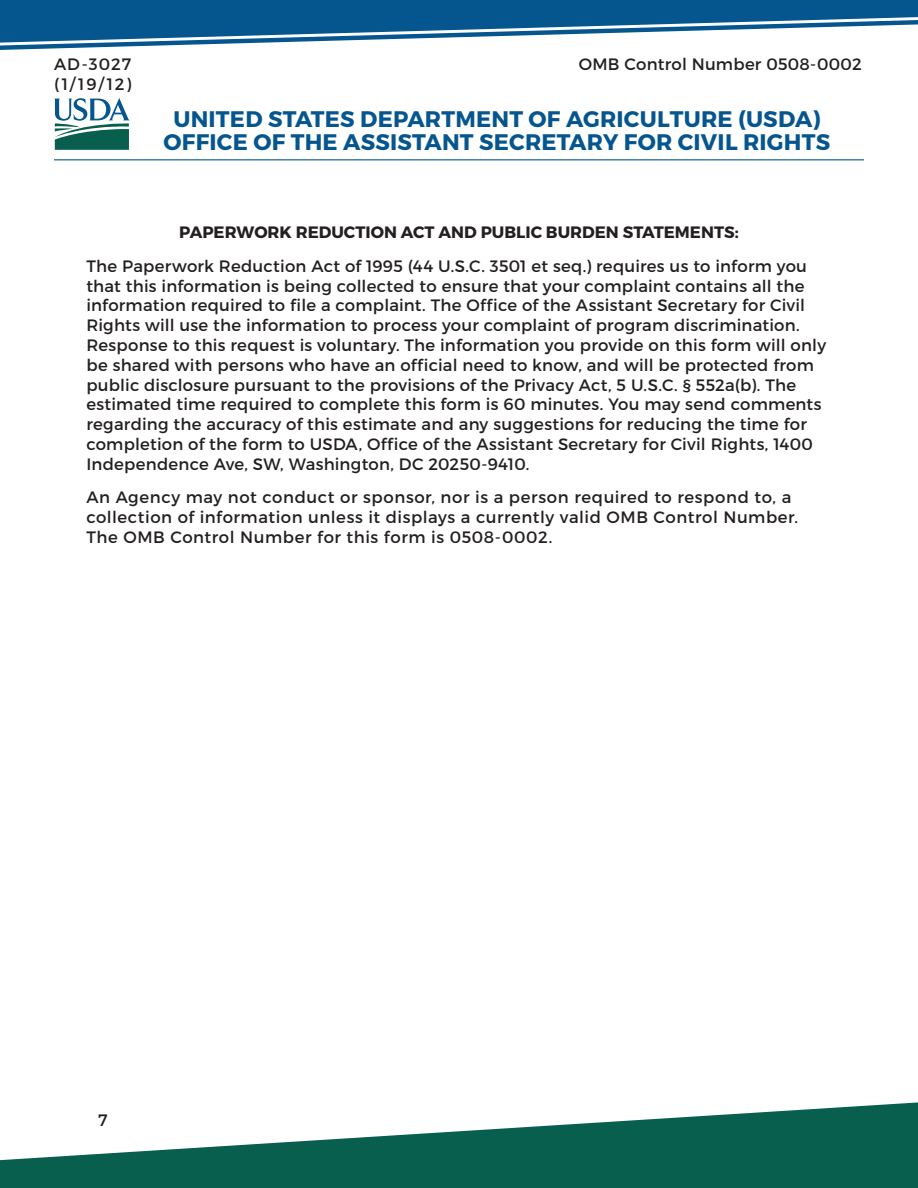
<style>
.page{position:relative;width:918px;height:1188px;background:#fff}
.page>*{position:absolute;margin:0;border:0;box-sizing:border-box;transform-origin:0 0}
.t1{font:700 22.5px/22.5px "Montserrat";letter-spacing:.01em;color:#05558f;text-align:center}
.t2{font:16.5px/19.8px "Montserrat";letter-spacing:.015em;color:#231f20}
.t3{font:16.5px/19.8px "Montserrat";letter-spacing:.035em;color:#231f20}
.t4{font:16.5px/19.8px "Montserrat";letter-spacing:.07em;color:#231f20}
.s1{font-weight:700}
</style>
<div class="page">
<svg style="left:0;top:46px;width:141px;height:4px"></svg>
<svg style="left:0;top:1102px;width:918px;height:86px;fill:#095f4d"></svg>
<svg style="left:0;top:0;width:918px;height:46px"></svg>
<svg style="left:54px;top:98px;width:76px;height:52px"></svg>
<hr style="left:54px;top:159px;width:810px;height:1px;background:#05558f">
<p class="t4" style="left:54px;top:54px;width:79px">AD-3027 (1/19/12)</p>
<p class="t2" style="left:579px;top:54px;width:284px">OMB Control Number 0508-0002</p>
<h1 class="t1" style="left:164px;top:108px;width:668px">UNITED STATES DEPARTMENT OF AGRICULTURE (USDA)<br>OFFICE OF THE ASSISTANT SECRETARY FOR CIVIL RIGHTS</h1>
<p class="t2" style="left:86px;top:216px;width:722px;line-height:33.3px;text-indent:93px"><span class="s1">PAPERWORK REDUCTION ACT AND PUBLIC BURDEN STATEMENTS:<br></span>The Paperwork Reduction Act of 1995 (44 U.S.C. 3501 et seq.) requires us to inform you</p>
<p class="t2" style="left:86px;top:276px;width:741px">that this information is being collected to ensure that your complaint contains all the information required to file a complaint. The Office of the Assistant Secretary for Civil Rights will use the information to process your complaint of program discrimination.<br>Response to this request is voluntary. The information you provide on this form will only be shared with persons who have an official need to know, and will be protected from public disclosure pursuant to the provisions of the Privacy Act, 5 U.S.C. § 552a(b). The estimated time required to complete this form is 60 minutes. You may send comments regarding the accuracy of this estimate and any suggestions for reducing the time for completion of the form to USDA, Office of the Assistant Secretary for Civil Rights, 1400<br>Independence Ave, SW, Washington, DC 20250-9410.</p>
<p class="t3" style="left:86px;top:487px;width:713px">An Agency may not conduct or sponsor, nor is a person required to respond to, a collection of information unless it displays a currently valid OMB Control Number.<br>The OMB Control Number for this form is 0508-0002.</p>
<p class="t2" style="left:98px;top:1111px;width:11px">7</p>
</div>
